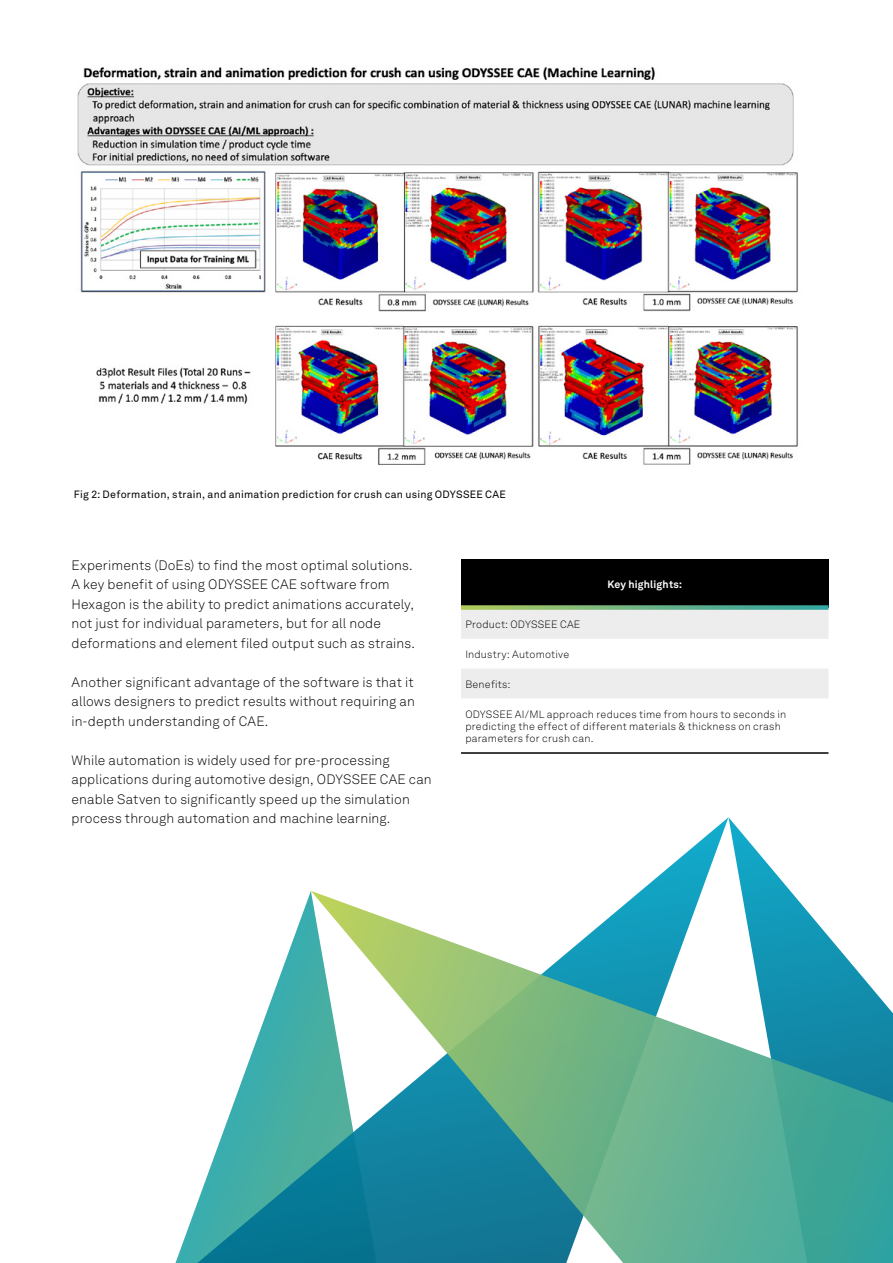
<style>
.page{position:relative;width:893px;height:1263px;background:#fff}
.page>*{position:absolute;margin:0;border:0;box-sizing:border-box;transform-origin:0 0}
.t1{font:300 13.5px/19.5px "Hexagon Akkurat";letter-spacing:.01em;color:#000}
.t2{font:300 10.5px/12px "Hexagon Akkurat";letter-spacing:.02em;color:#000}
.t3{font:10.5px "Hexagon Akkurat";letter-spacing:.02em;color:#000}
.t4{font:700 10.5px "Hexagon Akkurat";letter-spacing:.02em;color:#fff}
</style>
<div class="page">
<img style="left:77px;top:67px;width:721px;height:398px">
<div style="left:461px;top:559px;width:367px;height:48px;background:#000"></div>
<svg style="left:461px;top:610px;width:367px;height:88px"></svg>
<svg style="left:461px;top:605px;width:367px;height:5px;background:#6dad7f"></svg>
<hr style="left:461px;top:752px;width:367px;height:2px;background:#000">
<svg style="left:728px;top:817px;width:63px;height:74px"></svg>
<svg style="left:175px;top:817px;width:553px;height:446px"></svg>
<svg style="left:311px;top:891px;width:582px;height:372px"></svg>
<p class="t3" style="left:74px;top:486px;width:433px">Fig 2: Deformation, strain, and animation prediction for crush can using ODYSSEE CAE</p>
<p class="t1" style="left:72px;top:555px;width:345px">Experiments (DoEs) to find the most optimal solutions.<br>A key benefit of using ODYSSEE CAE software from Hexagon is the ability to predict animations accurately, not just for individual parameters, but for all node deformations and element filed output such as strains.</p>
<p class="t1" style="left:72px;top:672px;width:345px;text-align:justify">Another significant advantage of the software is that it allows designers to predict results without requiring an in-depth understanding of CAE.</p>
<p class="t1" style="left:72px;top:750px;width:362px">While automation is widely used for pre-processing applications during automotive design, ODYSSEE CAE can enable Satven to significantly speed up the simulation process through automation and machine learning.</p>
<p class="t4" style="left:607px;top:576px;width:76px">Key highlights:</p>
<p class="t2" style="left:465px;top:618px;width:117px">Product: ODYSSEE CAE</p>
<p class="t2" style="left:465px;top:648px;width:105px">Industry: Automotive</p>
<p class="t2" style="left:465px;top:677px;width:46px">Benefits:</p>
<p class="t2" style="left:465px;top:708px;width:322px">ODYSSEE AI/ML approach reduces time from hours to seconds in predicting the effect of different materials &amp; thickness on crash parameters for crush can.</p>
</div>
